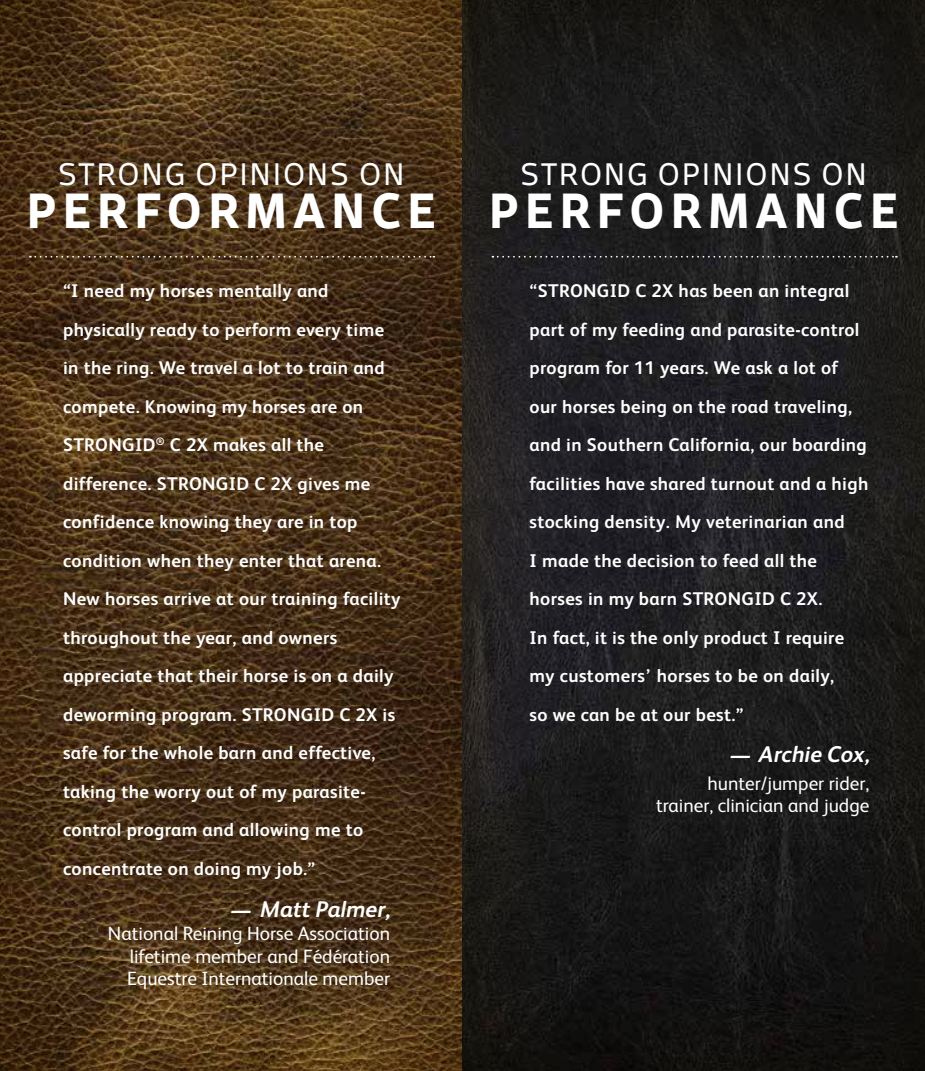
<style>
.page{position:relative;width:925px;height:1071px;background:#fff}
.page>*{position:absolute;margin:0;border:0;box-sizing:border-box;transform-origin:0 0}
.t1{font:700 47.25px "Scuba OT";letter-spacing:.15em;color:#fff}
.t2{font:29.75px "Scuba OT";letter-spacing:.06em;color:#fff}
.t3{font:italic 700 22.75px "FS Albert";color:#fff}
.t4{font:19.25px/22.8px "FS Albert";color:#fff;text-align:justify}
.t5{font:700 18.38px/38.5px "FS Albert";letter-spacing:.02em;color:#fff}
.s1{font-size:19.25px}
</style>
<div class="page">
<div style="left:0;top:0;width:480px;height:1071px;background:#bb8d0a;opacity:.75"></div>
<div style="left:460px;top:0;width:464px;height:1071px;background:#bb8d0a;opacity:.75"></div>
<svg style="left:30px;top:256px;width:404px;height:2px"></svg>
<svg style="left:492px;top:256px;width:404px;height:2px"></svg>
<h2 class="t2" style="left:58px;top:156px;width:348px">STRONG OPINIONS ON</h2>
<h1 class="t1" style="left:27px;top:182px;width:409px">PERFORMANCE</h1>
<h2 class="t2" style="left:520px;top:156px;width:348px">STRONG OPINIONS ON</h2>
<h1 class="t1" style="left:489px;top:182px;width:409px">PERFORMANCE</h1>
<p class="t5" style="left:63px;top:272px;width:339px">“I need my horses mentally and physically ready to perform every time in the ring. We travel a lot to train and compete. Knowing my horses are on STRONGID<sup>®</sup> C 2X makes all the difference. STRONGID C 2X gives me confidence knowing they are in top condition when they enter that arena.<br>New horses arrive at our training facility throughout the year, and owners appreciate that their horse is on a daily deworming program. STRONGID C 2X is safe for the whole barn and effective, taking the worry out of my parasite&shy;control program and allowing me to concentrate on doing my job.”</p>
<p class="t5" style="left:529px;top:272px;width:340px">“STRONGID C 2X has been an integral part of my feeding and parasite-control program for 11 years. We ask a lot of our horses being on the road traveling, and in Southern California, our boarding facilities have shared turnout and a high stocking density. My veterinarian and<br>I made the decision to feed all the horses in my barn STRONGID C 2X.<br>In fact, it is the only product I require my customers’ horses to be on daily,<br>so we can be at our best.”</p>
<p class="t3" style="left:231px;top:893px;width:160px"><span class="s1">—</span> Matt Palmer,</p>
<p class="t4" style="left:127px;top:921px;width:264px;text-indent:-19px">National Reining Horse Association lifetime member and Fédération Equestre Internationale member</p>
<p class="t3" style="left:730px;top:738px;width:140px"><span class="s1">—</span> Archie Cox,</p>
<p class="t4" style="left:656px;top:771px;width:214px;text-align:right">hunter/jumper rider, trainer, clinician and judge</p>
</div>
